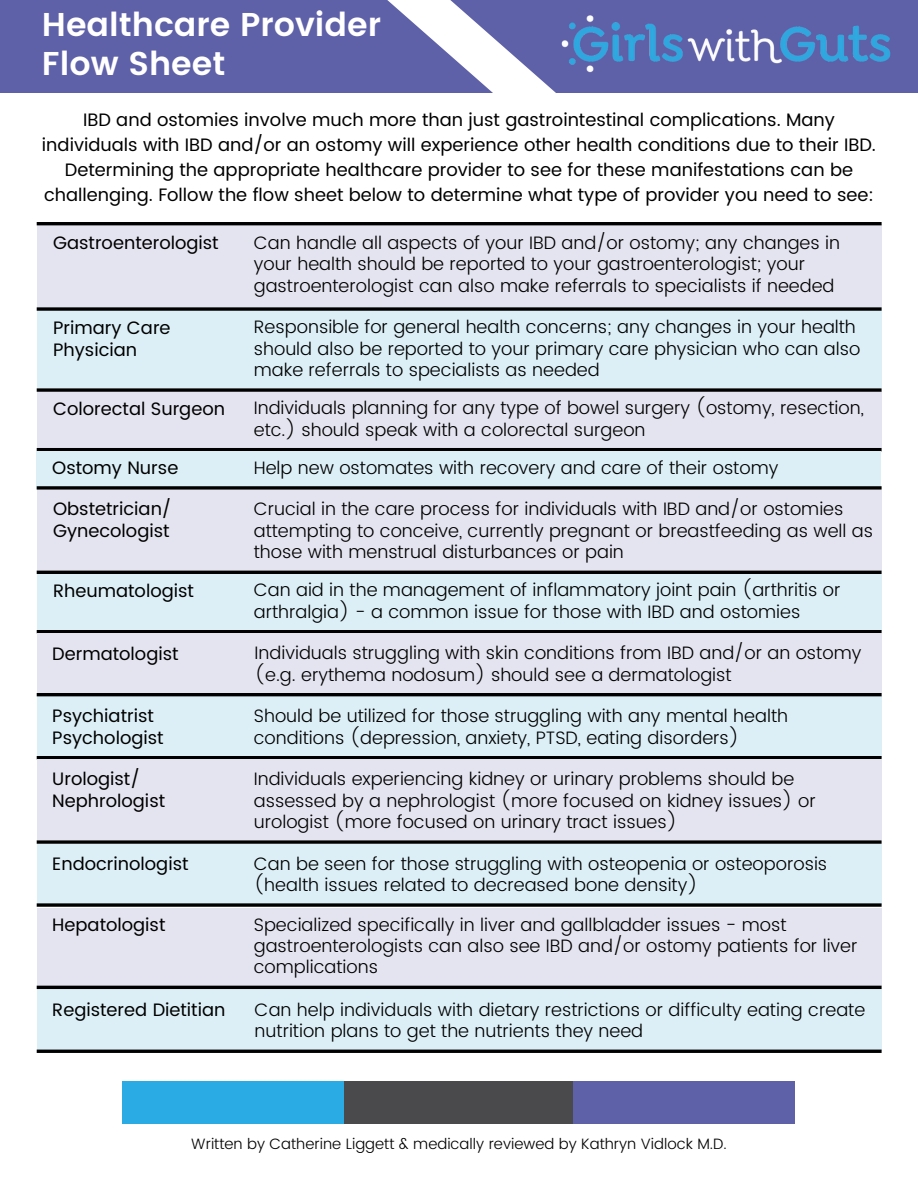
<style>
.page{position:relative;width:918px;height:1188px;background:#fff}
.page>*{position:absolute;margin:0;border:0;box-sizing:border-box;transform-origin:0 0}
.t1{font:600 33px/39.3px "Poppins";color:#fff}
.t2{font:300 18px/21.3px "Poppins";color:#000}
.t3{font:18px/24.8px "Poppins";color:#000}
.t4{font:300 15px "Poppins";color:#000}
</style>
<div class="page">
<div style="left:0;top:0;width:918px;height:92px;background:#5e60a8"></div>
<img style="left:633px;top:23px;width:267px;height:70px">
<div style="left:122px;top:1081px;width:229px;height:43px;background:#2babe3"></div>
<div style="left:567px;top:1081px;width:228px;height:43px;background:#5e60a8"></div>
<div style="left:345px;top:1081px;width:228px;height:43px;background:#4a4a4d"></div>
<svg style="left:326px;top:0;width:307px;height:93px"></svg>
<div style="left:37px;top:224px;width:845px;height:86px;background:#e4e4f0"></div>
<hr style="left:37px;top:222px;width:845px;height:3px;background:#000">
<div style="left:37px;top:307px;width:845px;height:81px;background:#dceff6"></div>
<svg style="left:37px;top:307px;width:845px;height:4px;background:#212425"></svg>
<div style="left:37px;top:392px;width:845px;height:56px;background:#e4e4f0"></div>
<svg style="left:37px;top:388px;width:845px;height:4px;background:#252526"></svg>
<hr style="left:37px;top:448px;width:845px;height:3px;background:#000">
<div style="left:36px;top:451px;width:845px;height:37px;background:#dceff6"></div>
<div style="left:37px;top:490px;width:845px;height:81px;background:#e4e4f0"></div>
<svg style="left:37px;top:486px;width:845px;height:4px;background:#252626"></svg>
<div style="left:37px;top:574px;width:845px;height:56px;background:#dceff6"></div>
<hr style="left:37px;top:571px;width:845px;height:3px;background:#000">
<hr style="left:37px;top:630px;width:845px;height:3px;background:#000">
<div style="left:37px;top:696px;width:845px;height:62px;background:#dceff6"></div>
<div style="left:37px;top:633px;width:845px;height:63px;background:#e4e4f0"></div>
<hr style="left:37px;top:693px;width:845px;height:3px;background:#000">
<hr style="left:37px;top:756px;width:845px;height:3px;background:#000">
<div style="left:37px;top:759px;width:845px;height:81px;background:#e4e4f0"></div>
<svg style="left:37px;top:840px;width:845px;height:4px;background:#272727"></svg>
<div style="left:37px;top:844px;width:845px;height:61px;background:#dceff6"></div>
<svg style="left:37px;top:903px;width:845px;height:4px;background:#242626"></svg>
<div style="left:37px;top:908px;width:845px;height:78px;background:#e4e4f0"></div>
<div style="left:37px;top:989px;width:844px;height:62px;background:#dceff6"></div>
<hr style="left:37px;top:986px;width:845px;height:3px;background:#000">
<hr style="left:37px;top:1050px;width:845px;height:3px;background:#000">
<h1 class="t1" style="left:42px;top:5px;width:341px">Healthcare Provider<br>Flow Sheet</h1>
<p class="t3" style="left:42px;top:108px;width:836px;text-align:center">IBD and ostomies involve much more than just gastrointestinal complications. Many individuals with IBD and/or an ostomy will experience other health conditions due to their IBD.<br>Determining the appropriate healthcare provider to see for these manifestations can be challenging. Follow the flow sheet below to determine what type of provider you need to see:</p>
<p class="t3" style="left:53px;top:231px;width:167px">Gastroenterologist</p>
<p class="t3" style="left:53px;top:316px;width:119px;line-height:22.5px">Primary Care<br>Physician</p>
<p class="t3" style="left:53px;top:396px;width:173px">Colorectal Surgeon</p>
<p class="t3" style="left:52px;top:456px;width:128px">Ostomy Nurse</p>
<p class="t3" style="left:53px;top:499px;width:120px;line-height:21.3px">Obstetrician/<br>Gynecologist</p>
<p class="t3" style="left:53px;top:578px;width:142px">Rheumatologist</p>
<p class="t3" style="left:52px;top:641px;width:128px">Dermatologist</p>
<p class="t3" style="left:52px;top:705px;width:113px;line-height:21.3px">Psychiatrist<br>Psychologist</p>
<p class="t3" style="left:52px;top:768px;width:114px;line-height:21.3px">Urologist/<br>Nephrologist</p>
<p class="t3" style="left:52px;top:851px;width:138px">Endocrinologist</p>
<p class="t3" style="left:52px;top:912px;width:115px">Hepatologist</p>
<p class="t3" style="left:52px;top:998px;width:175px">Registered Dietitian</p>
<p class="t2" style="left:254px;top:232px;width:588px">Can handle all aspects of your IBD and/or ostomy; any changes in your health should be reported to your gastroenterologist; your gastroenterologist can also make referrals to specialists if needed</p>
<p class="t2" style="left:254px;top:316px;width:608px">Responsible for general health concerns; any changes in your health should also be reported to your primary care physician who can also make referrals to specialists as needed</p>
<p class="t2" style="left:254px;top:397px;width:612px">Individuals planning for any type of bowel surgery (ostomy, resection, etc.) should speak with a colorectal surgeon</p>
<p class="t2" style="left:254px;top:457px;width:526px">Help new ostomates with recovery and care of their ostomy</p>
<p class="t2" style="left:254px;top:499px;width:621px">Crucial in the care process for individuals with IBD and/or ostomies attempting to conceive, currently pregnant or breastfeeding as well as those with menstrual disturbances or pain</p>
<p class="t2" style="left:254px;top:579px;width:588px">Can aid in the management of inflammatory joint pain (arthritis or arthralgia) - a common issue for those with IBD and ostomies</p>
<p class="t2" style="left:255px;top:642px;width:608px">Individuals struggling with skin conditions from IBD and/or an ostomy (e.g. erythema nodosum) should see a dermatologist</p>
<p class="t2" style="left:254px;top:705px;width:536px">Should be utilized for those struggling with any mental health conditions (depression, anxiety, PTSD, eating disorders)</p>
<p class="t2" style="left:254px;top:768px;width:564px">Individuals experiencing kidney or urinary problems should be assessed by a nephrologist (more focused on kidney issues) or urologist (more focused on urinary tract issues)</p>
<p class="t2" style="left:254px;top:853px;width:575px">Can be seen for those struggling with osteopenia or osteoporosis (health issues related to decreased bone density)</p>
<p class="t2" style="left:254px;top:914px;width:605px">Specialized specifically in liver and gallbladder issues - most gastroenterologists can also see IBD and/or ostomy patients for liver complications</p>
<p class="t2" style="left:255px;top:999px;width:612px">Can help individuals with dietary restrictions or difficulty eating create nutrition plans to get the nutrients they need</p>
<p class="t4" style="left:191px;top:1135px;width:537px">Written by Catherine Liggett &amp; medically reviewed by Kathryn Vidlock M.D.</p>
</div>
